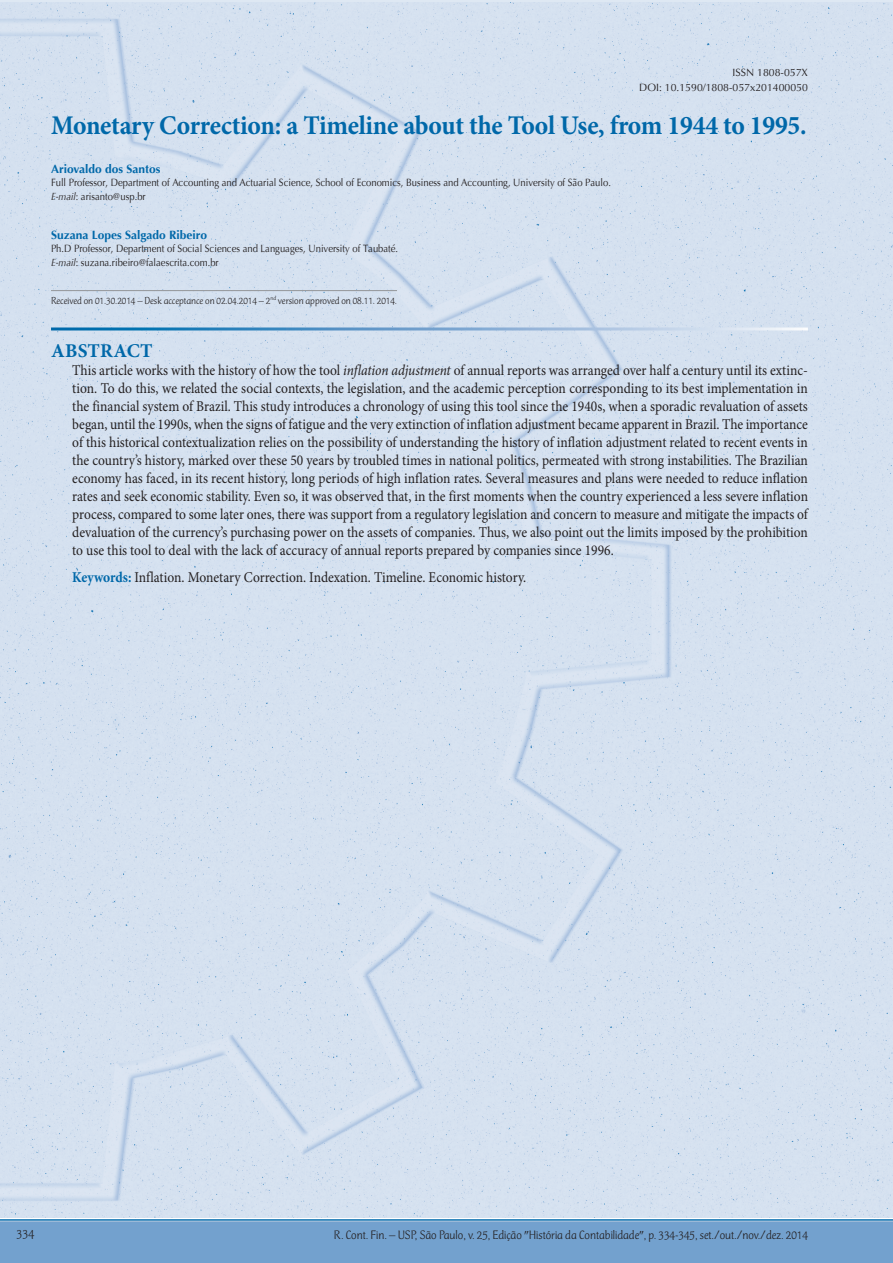
<style>
.page{position:relative;width:893px;height:1263px;background:#fff}
.page>*{position:absolute;margin:0;border:0;box-sizing:border-box;transform-origin:0 0}
._01-Tit-Artigo_Port{font:700 27px "Minion Pro";letter-spacing:-.01em;color:#0068a9;scale:.95 1}
._01-Resumo-Abstract{font:700 19.5px "Minion Pro";letter-spacing:.01em;color:#0068a9}
._01-Texto-Resumo-Por{font:15px/18px "Minion Pro";color:#231f20;text-align:justify;scale:.9 1}
.t1{font:300 13.5px "CT Mercurius Std";color:#231f20}
._00-Pag-Mestra_-_Dir{font:300 12.75px "CT Mercurius Std";color:#231f20}
._01-Autor{font:700 12px "Optima";color:#0068a9}
._01-Autor-Universida{font:10.5px "Optima";color:#231f20;scale:.9 1}
._01-XFonte__Recebido{font:300 10.5px "CT Mercurius Std";color:#231f20}
._03-Fonte-Fig_Tab_Qu{font:10.5px "Optima";color:#231f20}
.s1{font-style:italic}
.s2{font-weight:700;color:#0068a9}
</style>
<div class="page">
<div style="left:0;top:1221px;width:893px;height:42px;background:#73a1ce"></div>
<hr style="left:0;top:1219px;width:893px;height:2px;background:#1c7bb7">
<div style="left:0;top:3px;width:893px;height:1215px;background:#d5e1f0"></div>
<hr style="left:51px;top:290px;width:346px;height:1px;background:#939598">
<hr style="left:51px;top:327px;width:757px;height:3px;background:#fff">
<p class="_03-Fonte-Fig_Tab_Qu" style="left:733px;top:66px;width:77px">ISSN 1808-057X</p>
<p class="_03-Fonte-Fig_Tab_Qu" style="left:639px;top:81px;width:170px">DOI: 10.1590/1808-057x201400050</p>
<p class="_01-Tit-Artigo_Port" style="left:51px;top:106px;width:797px">Monetary Correction: a Timeline about the Tool Use, from 1944 to 1995.</p>
<p class="_01-Autor" style="left:51px;top:162px;width:111px">Ariovaldo dos Santos</p>
<p class="_01-Autor-Universida" style="left:51px;top:176px;width:624px">Full Professor, Department of Accounting and Actuarial Science, School of Economics, Business and Accounting, University of São Paulo.</p>
<p class="_01-Autor-Universida" style="left:51px;top:189px;width:107px"><span class="s1">E-mail</span>: arisanto@usp.br</p>
<p class="_01-Autor" style="left:51px;top:228px;width:158px">Suzana Lopes Salgado Ribeiro</p>
<p class="_01-Autor-Universida" style="left:51px;top:242px;width:387px">Ph.D Professor, Department of Social Sciences and Languages, University of Taubaté.</p>
<p class="_01-Autor-Universida" style="left:51px;top:255px;width:188px"><span class="s1">E-mail</span>: suzana.ribeiro@falaescrita.com.br</p>
<p class="_01-XFonte__Recebido" style="left:51px;top:295px;width:347px">Received on 01.30.2014 – Desk acceptance on 02.04.2014 – 2<sup>nd</sup> version approved on 08.11. 2014.</p>
<p class="_01-Resumo-Abstract" style="left:51px;top:337px;width:103px">ABSTRACT</p>
<p class="_01-Texto-Resumo-Por" style="left:72px;top:362px;width:819px">This article works with the history of how the tool <span class="s1">inflation adjustment</span> of annual reports was arranged over half a century until its extinc&shy;tion. To do this, we related the social contexts, the legislation, and the academic perception corresponding to its best implementation in the financial system of Brazil. This study introduces a chronology of using this tool since the 1940s, when a sporadic revaluation of assets began, until the 1990s, when the signs of fatigue and the very extinction of inflation adjustment became apparent in Brazil. The importance of this historical contextualization relies on the possibility of understanding the history of inflation adjustment related to recent events in the country’s history, marked over these 50 years by troubled times in national politics, permeated with strong instabilities. The Brazilian economy has faced, in its recent history, long periods of high inflation rates. Several measures and plans were needed to reduce inflation rates and seek economic stability. Even so, it was observed that, in the first moments when the country experienced a less severe inflation process, compared to some later ones, there was support from a regulatory legislation and concern to measure and mitigate the impacts of devaluation of the currency’s purchasing power on the assets of companies. Thus, we also point out the limits imposed by the prohibition to use this tool to deal with the lack of accuracy of annual reports prepared by companies since 1996.</p>
<p class="_01-Texto-Resumo-Por" style="left:72px;top:568px;width:506px"><span class="s2">Keywords:</span> Inflation. Monetary Correction. Indexation. Timeline. Economic history.</p>
<p class="t1" style="left:17px;top:1227px;width:19px">334</p>
<p class="_00-Pag-Mestra_-_Dir" style="left:334px;top:1228px;width:476px">R. Cont. Fin. – USP, São Paulo, v. 25, Edição "História da Contabilidade", p. 334-345, set./out./nov./dez. 2014</p>
</div>
